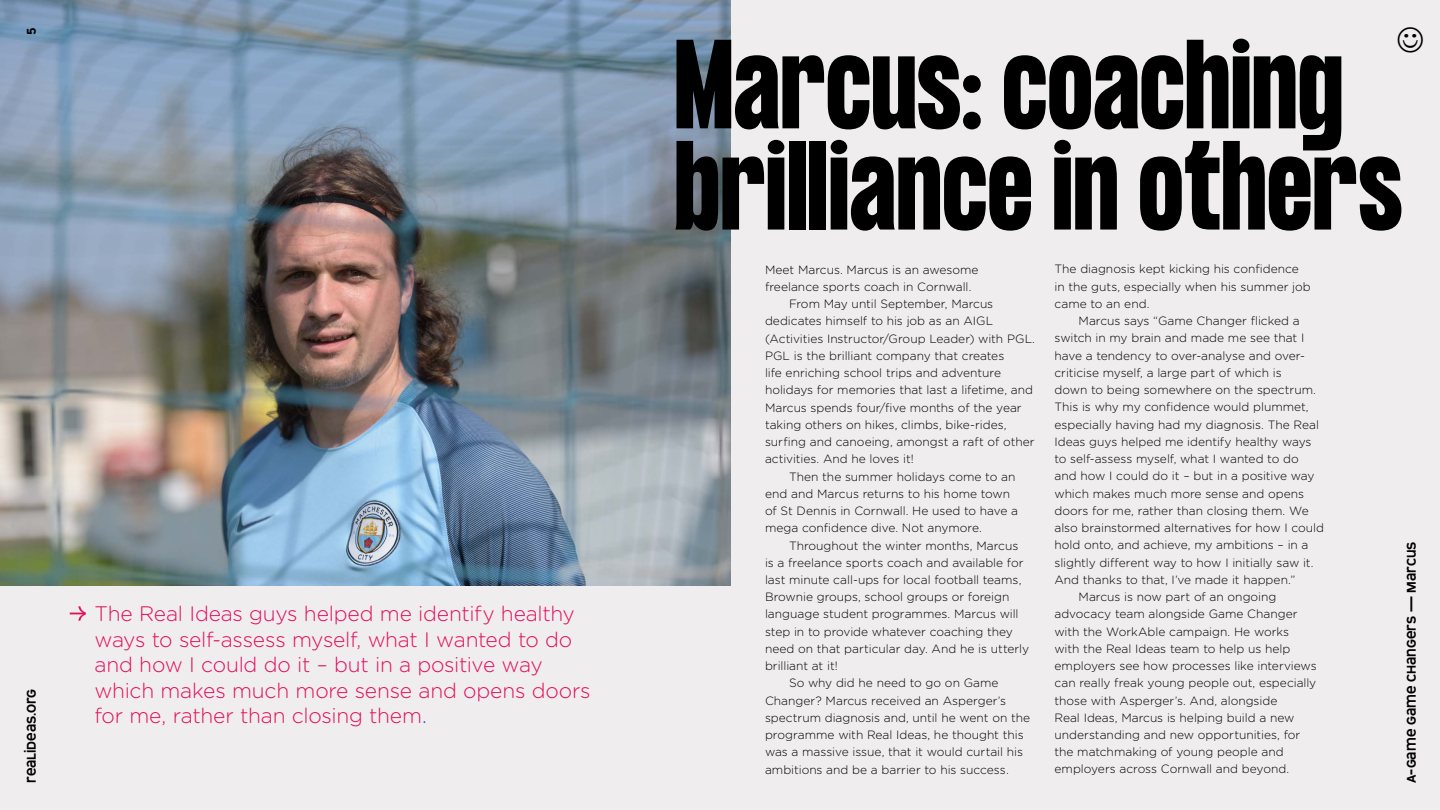
<style>
.page{position:relative;width:1440px;height:810px;background:#efeded}
.page>*{position:absolute;margin:0;border:0;box-sizing:border-box;transform-origin:0 0}
.t1{font:700 110.7px/101.2px "Formula Condensed";letter-spacing:.015em;color:#000}
.t2{font:300 21px/25.5px "Gotham Rounded";letter-spacing:-.015em;color:#e30f5b}
.t3{font:15px "Designal R";letter-spacing:-.005em;color:#000}
.t4{font:300 12px/17.2px "Gotham Rounded";color:#000}
.s1{color:#0a4adb}
</style>
<div class="page">
<img style="left:0;top:0;width:731px;height:586px">
<svg style="left:70px;top:606px;width:16px;height:15px"></svg>
<p class="t3" style="left:23px;top:35px;width:9px;rotate:-90deg">5</p>
<p class="t3" style="left:23px;top:783px;width:96px;rotate:-90deg">realideas.org</p>
<h2 class="t2" style="left:94px;top:600px;width:498px">The Real Ideas guys helped me identify healthy ways to self-assess myself, what I wanted to do and how I could do it – but in a positive way which makes much more sense and opens doors for me, rather than closing them<span class="s1">.</span></h2>
<h1 class="t1" style="left:675px;top:39px;width:729px">Marcus: coaching brilliance in others</h1>
<p class="t4" style="left:765px;top:260px;width:215px">Meet Marcus. Marcus is an awesome</p>
<p class="t4" style="left:765px;top:277px;width:208px">freelance sports coach in Cornwall.</p>
<p class="t4" style="left:789px;top:295px;width:206px">From May until September, Marcus</p>
<p class="t4" style="left:765px;top:312px;width:230px">dedicates himself to his job as an AIGL</p>
<p class="t4" style="left:765px;top:329px;width:272px">(Activities Instructor/Group Leader) with PGL.</p>
<p class="t4" style="left:765px;top:346px;width:241px">PGL is the brilliant company that creates</p>
<p class="t4" style="left:765px;top:364px;width:238px">life enriching school trips and adventure</p>
<p class="t4" style="left:765px;top:381px;width:270px">holidays for memories that last a lifetime, and</p>
<p class="t4" style="left:765px;top:398px;width:258px">Marcus spends four/five months of the year</p>
<p class="t4" style="left:765px;top:415px;width:243px">taking others on hikes, climbs, bike-rides,</p>
<p class="t4" style="left:765px;top:433px;width:271px">surfing and canoeing, amongst a raft of other</p>
<p class="t4" style="left:765px;top:450px;width:150px">activities. And he loves it!</p>
<p class="t4" style="left:789px;top:467px;width:228px">Then the summer holidays come to an</p>
<p class="t4" style="left:765px;top:484px;width:247px">end and Marcus returns to his home town</p>
<p class="t4" style="left:765px;top:502px;width:255px">of St Dennis in Cornwall. He used to have a</p>
<p class="t4" style="left:765px;top:519px;width:218px">mega confidence dive. Not anymore.</p>
<p class="t4" style="left:789px;top:536px;width:231px">Throughout the winter months, Marcus</p>
<p class="t4" style="left:765px;top:553px;width:260px">is a freelance sports coach and available for</p>
<p class="t4" style="left:765px;top:571px;width:258px">last minute call-ups for local football teams,</p>
<p class="t4" style="left:765px;top:588px;width:246px">Brownie groups, school groups or foreign</p>
<p class="t4" style="left:765px;top:605px;width:255px">language student programmes. Marcus will</p>
<p class="t4" style="left:765px;top:622px;width:249px">step in to provide whatever coaching they</p>
<p class="t4" style="left:765px;top:640px;width:266px">need on that particular day. And he is utterly</p>
<p class="t4" style="left:765px;top:657px;width:74px">brilliant at it!</p>
<p class="t4" style="left:789px;top:674px;width:211px">So why did he need to go on Game</p>
<p class="t4" style="left:765px;top:691px;width:243px">Changer? Marcus received an Asperger’s</p>
<p class="t4" style="left:765px;top:709px;width:267px">spectrum diagnosis and, until he went on the</p>
<p class="t4" style="left:765px;top:726px;width:260px">programme with Real Ideas, he thought this</p>
<p class="t4" style="left:765px;top:743px;width:260px">was a massive issue, that it would curtail his</p>
<p class="t4" style="left:765px;top:760px;width:245px">ambitions and be a barrier to his success.</p>
<p class="t4" style="left:1054px;top:260px;width:258px">The diagnosis kept kicking his confidence in the guts, especially when his summer job came to an end.</p>
<p class="t4" style="left:1078px;top:312px;width:223px">Marcus says “Game Changer flicked a</p>
<p class="t4" style="left:1054px;top:329px;width:251px">switch in my brain and made me see that I</p>
<p class="t4" style="left:1054px;top:346px;width:252px">have a tendency to over-analyse and over-</p>
<p class="t4" style="left:1054px;top:363px;width:229px">criticise myself, a large part of which is</p>
<p class="t4" style="left:1054px;top:381px;width:263px">down to being somewhere on the spectrum.</p>
<p class="t4" style="left:1054px;top:398px;width:256px">This is why my confidence would plummet,</p>
<p class="t4" style="left:1054px;top:415px;width:266px">especially having had my diagnosis. The Real</p>
<p class="t4" style="left:1054px;top:432px;width:259px">Ideas guys helped me identify healthy ways</p>
<p class="t4" style="left:1054px;top:450px;width:246px">to self-assess myself, what I wanted to do</p>
<p class="t4" style="left:1054px;top:467px;width:262px">and how I could do it – but in a positive way</p>
<p class="t4" style="left:1054px;top:484px;width:251px">which makes much more sense and opens</p>
<p class="t4" style="left:1054px;top:501px;width:256px">doors for me, rather than closing them. We</p>
<p class="t4" style="left:1054px;top:519px;width:271px">also brainstormed alternatives for how I could</p>
<p class="t4" style="left:1054px;top:536px;width:256px">hold onto, and achieve, my ambitions – in a</p>
<p class="t4" style="left:1054px;top:553px;width:260px">slightly different way to how I initially saw it.</p>
<p class="t4" style="left:1054px;top:570px;width:242px">And thanks to that, I’ve made it happen.”</p>
<p class="t4" style="left:1078px;top:588px;width:199px">Marcus is now part of an ongoing</p>
<p class="t4" style="left:1054px;top:605px;width:245px">advocacy team alongside Game Changer</p>
<p class="t4" style="left:1054px;top:622px;width:236px">with the WorkAble campaign. He works</p>
<p class="t4" style="left:1054px;top:639px;width:237px">with the Real Ideas team to help us help</p>
<p class="t4" style="left:1054px;top:657px;width:264px">employers see how processes like interviews</p>
<p class="t4" style="left:1054px;top:674px;width:263px">can really freak young people out, especially</p>
<p class="t4" style="left:1054px;top:691px;width:224px">those with Asperger’s. And, alongside</p>
<p class="t4" style="left:1054px;top:708px;width:242px">Real Ideas, Marcus is helping build a new</p>
<p class="t4" style="left:1054px;top:726px;width:247px">understanding and new opportunities, for</p>
<p class="t4" style="left:1054px;top:743px;width:231px">the matchmaking of young people and</p>
<p class="t4" style="left:1054px;top:760px;width:236px">employers across Cornwall and beyond.</p>
<p class="t3" style="left:1403px;top:783px;width:243px;rotate:-90deg">A-game Game Changers — Marcus</p>
</div>
